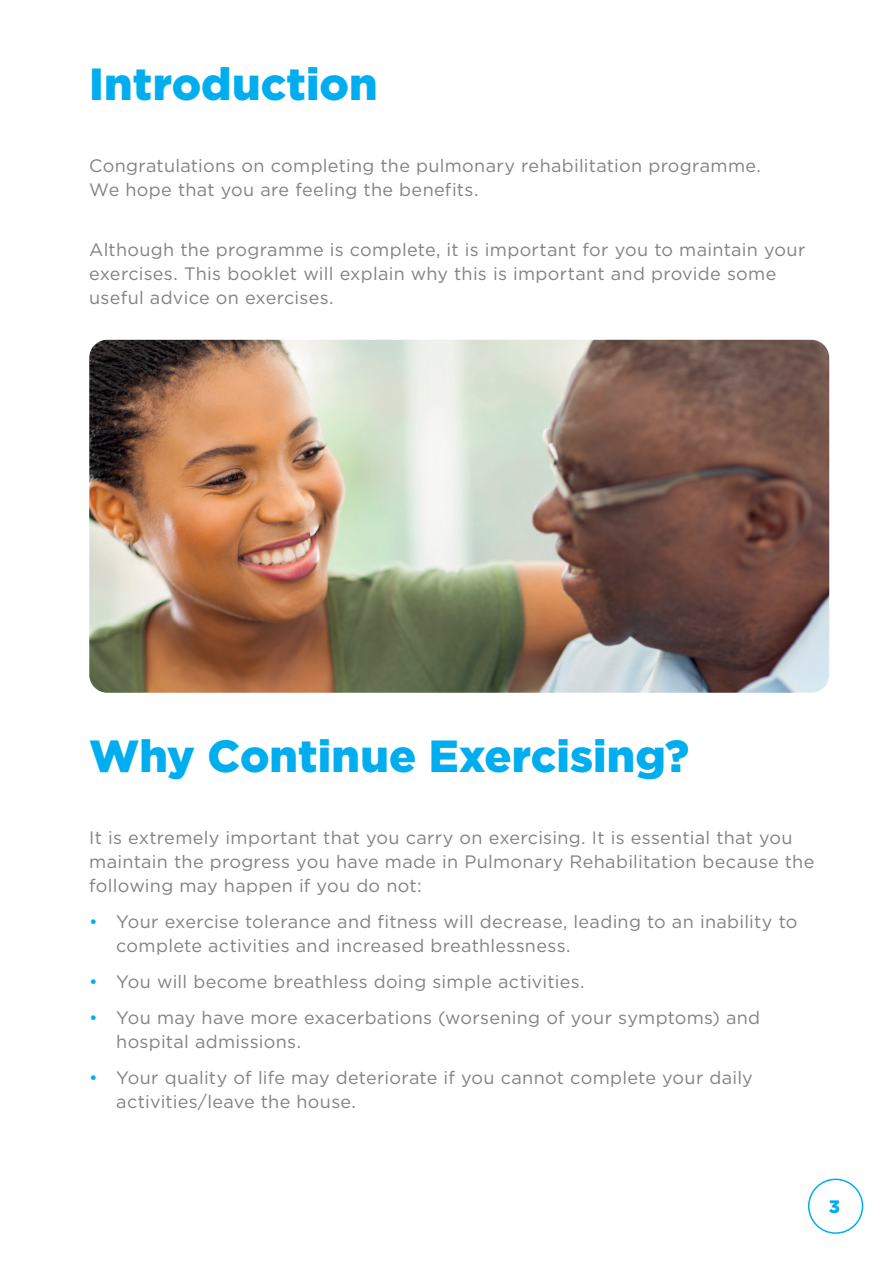
<style>
.page{position:relative;width:893px;height:1263px;background:#fff}
.page>*{position:absolute;margin:0;border:0;box-sizing:border-box;transform-origin:0 0}
.t1{font:900 45px "Gotham";color:#00aeef}
.t2{font:18px/24px "Gotham";letter-spacing:.015em;color:#808285}
.t3{font:900 18px "Gotham";color:#00aeef}
.s1{color:#00aeef}
</style>
<div class="page">
<img style="left:89px;top:340px;width:740px;height:353px">
<div style="left:808px;top:1178px;width:55px;height:56px;border:2px solid #00aeef;border-radius:50%"></div>
<h1 class="t1" style="left:89px;top:58px;width:290px">Introduction</h1>
<p class="t2" style="left:89px;top:153px;width:673px">Congratulations on completing the pulmonary rehabilitation programme.<br>We hope that you are feeling the benefits.</p>
<p class="t2" style="left:89px;top:237px;width:718px">Although the programme is complete, it is important for you to maintain your exercises. This booklet will explain why this is important and provide some useful advice on exercises.</p>
<h1 class="t1" style="left:89px;top:730px;width:601px">Why Continue Exercising?</h1>
<p class="t2" style="left:89px;top:825px;width:727px">It is extremely important that you carry on exercising. It is essential that you maintain the progress you have made in Pulmonary Rehabilitation because the following may happen if you do not:</p>
<p class="t2" style="left:116px;top:909px;width:683px;text-indent:-27px"><span class="s1">•</span> Your exercise tolerance and fitness will decrease, leading to an inability to complete activities and increased breathlessness.</p>
<p class="t2" style="left:89px;top:969px;width:497px"><span class="s1">•</span> You will become breathless doing simple activities.</p>
<p class="t2" style="left:116px;top:1005px;width:645px;text-indent:-27px"><span class="s1">•</span> You may have more exacerbations (worsening of your symptoms) and hospital admissions.</p>
<p class="t2" style="left:116px;top:1065px;width:638px;text-indent:-27px"><span class="s1">•</span> Your quality of life may deteriorate if you cannot complete your daily activities/leave the house.</p>
<p class="t3" style="left:829px;top:1196px;width:13px">3</p>
</div>
